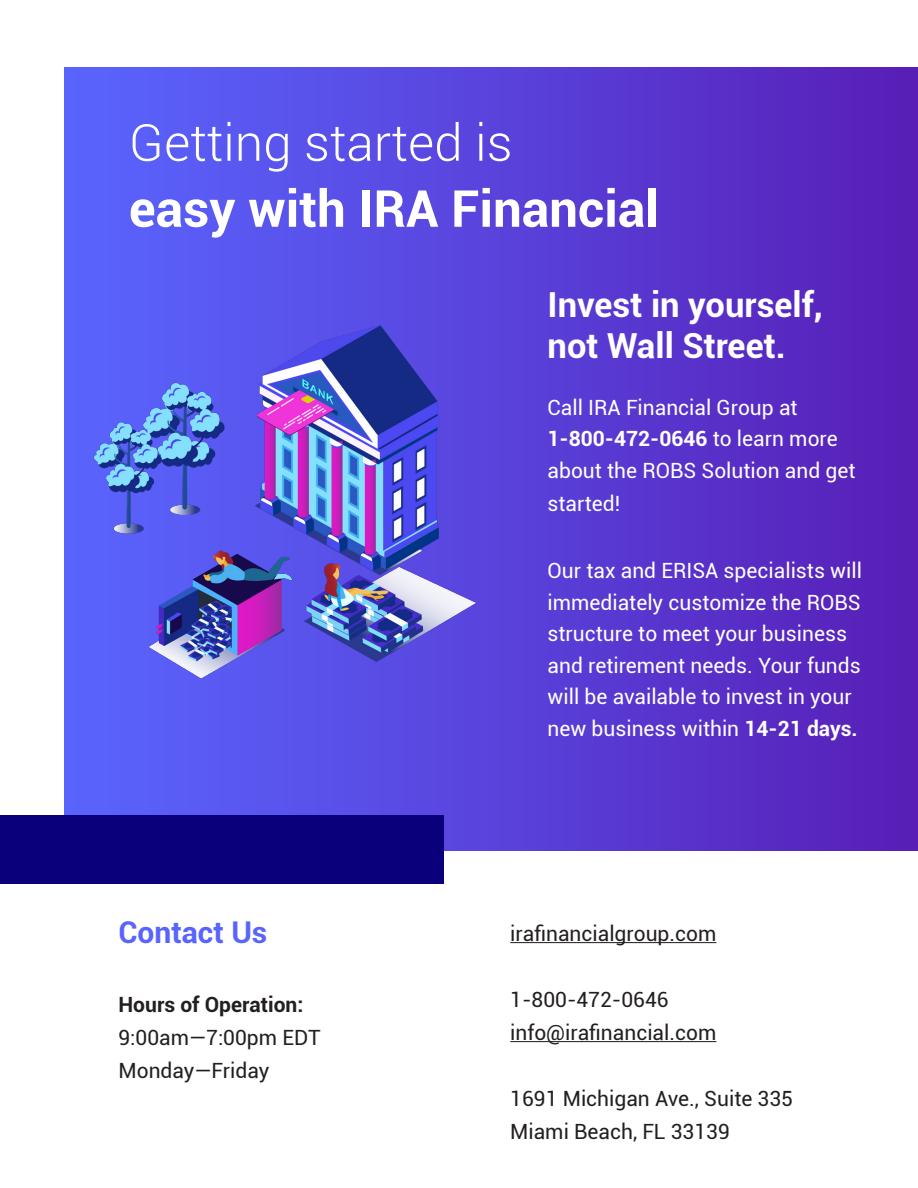
<style>
.page{position:relative;width:918px;height:1188px;background:#fff}
.page>*{position:absolute;margin:0;border:0;box-sizing:border-box;transform-origin:0 0}
.t1{font:700 51px "Roboto";color:#fff}
.t2{font:300 51px "Roboto";color:#fff}
.t3{font:700 34.5px "Roboto";color:#fff}
.t4{font:700 30px "Roboto";color:#5964fd}
.t5{font:21px/33px "Roboto";color:#fff}
.t6{font:21px "Roboto";color:#231f20}
.t7{font:700 21px "Roboto";color:#fff}
.t8{font:700 21px "Roboto";color:#231f20}
.s1{font-weight:400}
.s2{font-weight:700}
</style>
<div class="page">
<div style="left:64px;top:68px;width:854px;height:782px;background:linear-gradient(to right,#5966ff,#581fb7)"></div>
<div style="left:0;top:815px;width:444px;height:69px;background:#0b007b"></div>
<img style="left:86px;top:284px;width:410px;height:473px">
<hr style="left:510px;top:942px;width:206px;height:1px;background:#231f20">
<hr style="left:510px;top:1041px;width:206px;height:1px;background:#231f20">
<p class="t2" style="left:129px;top:107px;width:385px">Getting started is</p>
<p class="t1" style="left:129px;top:173px;width:531px">easy with IRA Financial</p>
<p class="t3" style="left:548px;top:280px;width:277px">Invest in yourself,</p>
<p class="t3" style="left:548px;top:322px;width:240px">not Wall Street.</p>
<p class="t5" style="left:548px;top:390px;width:252px">Call IRA Financial Group at</p>
<p class="t7" style="left:548px;top:424px;width:292px">1-800-472-0646 <span class="s1">to learn more</span></p>
<p class="t5" style="left:548px;top:453px;width:310px">about the ROBS Solution and get started!</p>
<p class="t5" style="left:548px;top:553px;width:316px">Our tax and ERISA specialists will</p>
<p class="t5" style="left:548px;top:585px;width:315px">immediately customize the ROBS</p>
<p class="t5" style="left:548px;top:616px;width:301px">structure to meet your business</p>
<p class="t5" style="left:548px;top:648px;width:315px">and retirement needs. Your funds</p>
<p class="t5" style="left:548px;top:679px;width:306px">will be available to invest in your</p>
<p class="t5" style="left:548px;top:711px;width:312px">new business within <span class="s2">14-21 days.</span></p>
<p class="t4" style="left:118px;top:911px;width:150px">Contact Us</p>
<p class="t6" style="left:510px;top:919px;width:208px">irafinancialgroup.com</p>
<p class="t8" style="left:118px;top:989px;width:186px">Hours of Operation:</p>
<p class="t6" style="left:118px;top:1023px;width:204px">9:00am—7:00pm EDT</p>
<p class="t6" style="left:118px;top:1056px;width:152px">Monday—Friday</p>
<p class="t6" style="left:510px;top:985px;width:160px">1-800-472-0646</p>
<p class="t6" style="left:510px;top:1018px;width:208px">info@irafinancial.com</p>
<p class="t6" style="left:510px;top:1084px;width:284px">1691 Michigan Ave., Suite 335</p>
<p class="t6" style="left:510px;top:1117px;width:221px">Miami Beach, FL 33139</p>
</div>
